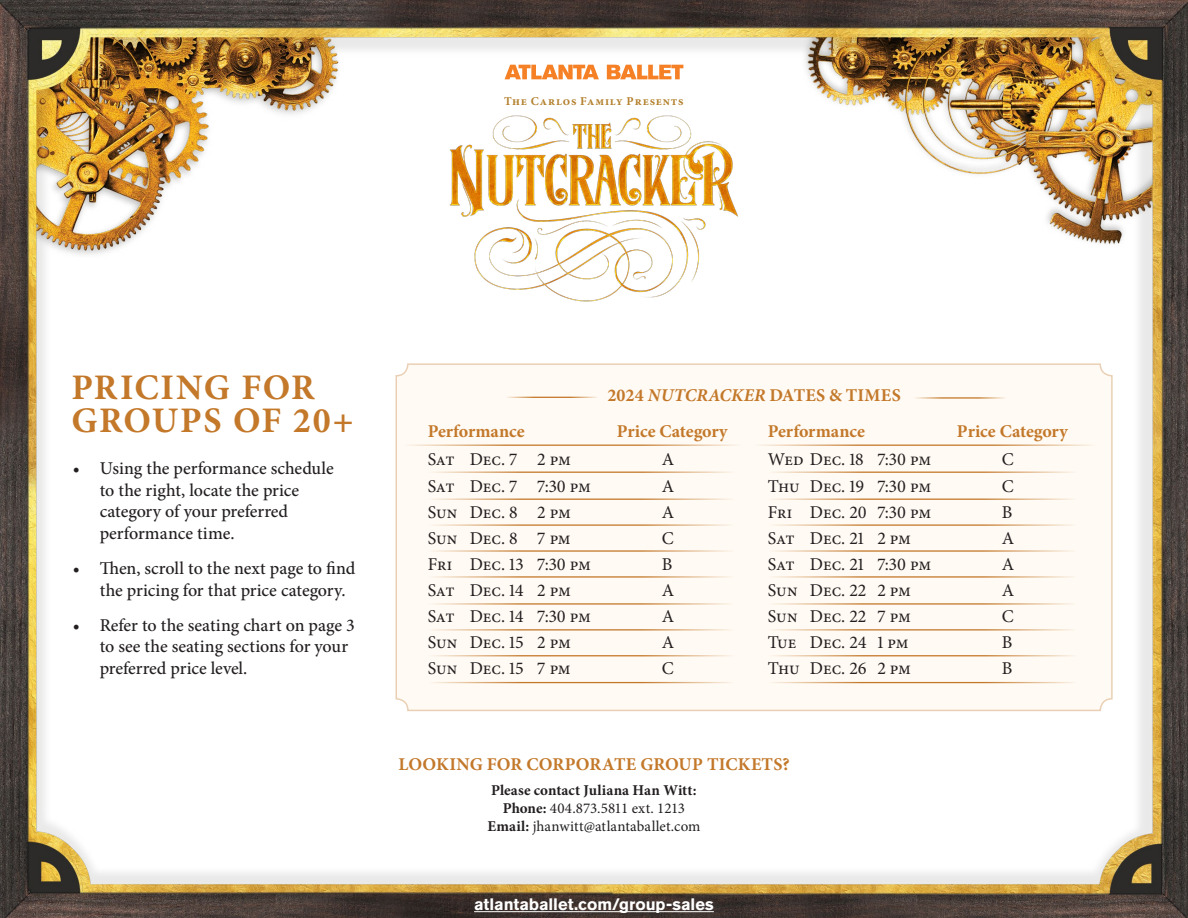
<style>
.page{position:relative;width:1188px;height:918px;background:#fff}
.page>*{position:absolute;margin:0;border:0;box-sizing:border-box;transform-origin:0 0}
.t1{font:700 36px/33px "Minion Pro";letter-spacing:.035em;color:#c3782a}
.t2{font:18px "Minion Pro";letter-spacing:-.005em;color:#231f20}
.t3{font:500 18px/21.6px "Minion Pro";color:#231f20}
.t4{font:700 18px "Minion Pro";letter-spacing:.01em;color:#c3782a}
.t5{font:700 16.5px "Akzidenz Grotesk BE";letter-spacing:-.005em;color:#fff}
.t6{font:15px/18px "Minion Pro";color:#231f20;text-align:center}
.t7{font:700 12px "Minion Pro";letter-spacing:.07em;color:#b3802c}
.s1{font-style:italic}
.s2{font-weight:700}
</style>
<div class="page">
<img style="left:0;top:0;width:1188px;height:918px">
<img style="left:422px;top:112px;width:344px;height:207px">
<div style="left:396px;top:364px;width:716px;height:346px;background:#fffaf3;border-radius:12px"></div>
<div style="left:396px;top:363px;width:717px;height:348px;border:2px solid #c3782a;border-radius:12px"></div>
<hr style="left:427px;top:472px;width:307px;height:1px;background:#c3782a">
<hr style="left:402px;top:445px;width:339px;height:1px;background:#c3782a">
<hr style="left:427px;top:499px;width:307px;height:1px;background:#c3782a">
<hr style="left:427px;top:524px;width:307px;height:2px;background:#c3782a">
<hr style="left:427px;top:550px;width:307px;height:2px;background:#c3782a">
<hr style="left:427px;top:576px;width:307px;height:2px;background:#c3782a">
<hr style="left:427px;top:603px;width:307px;height:2px;background:#c3782a">
<hr style="left:427px;top:629px;width:307px;height:2px;background:#c3782a">
<hr style="left:427px;top:655px;width:307px;height:1px;background:#c3782a">
<hr style="left:427px;top:682px;width:307px;height:1px;background:#c3782a">
<hr style="left:767px;top:472px;width:309px;height:1px;background:#c3782a">
<hr style="left:752px;top:445px;width:343px;height:1px;background:#c3782a">
<hr style="left:767px;top:499px;width:309px;height:1px;background:#c3782a">
<hr style="left:767px;top:524px;width:309px;height:2px;background:#c3782a">
<hr style="left:767px;top:550px;width:309px;height:2px;background:#c3782a">
<hr style="left:767px;top:576px;width:309px;height:2px;background:#c3782a">
<hr style="left:767px;top:603px;width:309px;height:2px;background:#c3782a">
<hr style="left:767px;top:629px;width:309px;height:2px;background:#c3782a">
<hr style="left:767px;top:655px;width:309px;height:1px;background:#c3782a">
<hr style="left:767px;top:682px;width:309px;height:1px;background:#c3782a">
<hr style="left:505px;top:397px;width:93px;height:1px;background:#c3782a">
<hr style="left:913px;top:397px;width:93px;height:2px;background:#c3782a">
<svg style="left:505px;top:65px;width:94px;height:14px"></svg>
<svg style="left:607px;top:65px;width:76px;height:14px"></svg>
<hr style="left:474px;top:911px;width:240px;height:1px;background:#fff">
<p class="t7" style="left:504px;top:92px;width:181px">The Carlos Family Presents</p>
<h1 class="t1" style="left:72px;top:371px;width:284px">PRICING FOR<br>GROUPS OF 20+</h1>
<p class="t3" style="left:100px;top:458px;width:235px;text-indent:-27px">• Using the performance schedule to the right, locate the price category of your preferred performance time.</p>
<p class="t3" style="left:100px;top:558px;width:257px;text-indent:-27px">• Then, scroll to the next page to find the pricing for that price category.</p>
<p class="t3" style="left:100px;top:614px;width:257px;text-indent:-27px">• Refer to the seating chart on page 3 to see the seating sections for your preferred price level.</p>
<p class="t4" style="left:607px;top:382px;width:295px">2024 <span class="s1">NUTCRACKER</span> DATES &amp; TIMES</p>
<p class="t4" style="left:428px;top:419px;width:99px">Performance</p>
<p class="t4" style="left:617px;top:419px;width:113px">Price Category</p>
<p class="t2" style="left:428px;top:448px;width:145px">Sat Dec. 7 2 pm</p>
<p class="t2" style="left:662px;top:448px;width:14px">A</p>
<p class="t2" style="left:428px;top:474px;width:165px">Sat Dec. 7 7:30 pm</p>
<p class="t2" style="left:662px;top:474px;width:14px">A</p>
<p class="t2" style="left:428px;top:500px;width:145px">Sun Dec. 8 2 pm</p>
<p class="t2" style="left:662px;top:500px;width:14px">A</p>
<p class="t2" style="left:428px;top:526px;width:145px">Sun Dec. 8 7 pm</p>
<p class="t2" style="left:662px;top:526px;width:13px">C</p>
<p class="t2" style="left:428px;top:552px;width:165px">Fri Dec. 13 7:30 pm</p>
<p class="t2" style="left:662px;top:552px;width:12px">B</p>
<p class="t2" style="left:428px;top:578px;width:145px">Sat Dec. 14 2 pm</p>
<p class="t2" style="left:662px;top:578px;width:14px">A</p>
<p class="t2" style="left:428px;top:604px;width:165px">Sat Dec. 14 7:30 pm</p>
<p class="t2" style="left:662px;top:604px;width:14px">A</p>
<p class="t2" style="left:428px;top:630px;width:145px">Sun Dec. 15 2 pm</p>
<p class="t2" style="left:662px;top:630px;width:14px">A</p>
<p class="t2" style="left:428px;top:656px;width:145px">Sun Dec. 15 7 pm</p>
<p class="t2" style="left:662px;top:656px;width:13px">C</p>
<p class="t4" style="left:768px;top:419px;width:99px">Performance</p>
<p class="t4" style="left:957px;top:419px;width:113px">Price Category</p>
<p class="t2" style="left:768px;top:448px;width:165px">Wed Dec. 18 7:30 pm</p>
<p class="t2" style="left:1002px;top:448px;width:13px">C</p>
<p class="t2" style="left:768px;top:474px;width:165px">Thu Dec. 19 7:30 pm</p>
<p class="t2" style="left:1002px;top:474px;width:13px">C</p>
<p class="t2" style="left:768px;top:500px;width:165px">Fri Dec. 20 7:30 pm</p>
<p class="t2" style="left:1002px;top:500px;width:12px">B</p>
<p class="t2" style="left:768px;top:526px;width:145px">Sat Dec. 21 2 pm</p>
<p class="t2" style="left:1002px;top:526px;width:14px">A</p>
<p class="t2" style="left:768px;top:552px;width:165px">Sat Dec. 21 7:30 pm</p>
<p class="t2" style="left:1002px;top:552px;width:14px">A</p>
<p class="t2" style="left:768px;top:578px;width:145px">Sun Dec. 22 2 pm</p>
<p class="t2" style="left:1002px;top:578px;width:14px">A</p>
<p class="t2" style="left:768px;top:604px;width:145px">Sun Dec. 22 7 pm</p>
<p class="t2" style="left:1002px;top:604px;width:13px">C</p>
<p class="t2" style="left:768px;top:630px;width:142px">Tue Dec. 24 1 pm</p>
<p class="t2" style="left:1002px;top:630px;width:12px">B</p>
<p class="t2" style="left:768px;top:656px;width:145px">Thu Dec. 26 2 pm</p>
<p class="t2" style="left:1002px;top:656px;width:12px">B</p>
<p class="t4" style="left:398px;top:752px;width:393px">LOOKING FOR CORPORATE GROUP TICKETS?</p>
<p class="t6" style="left:487px;top:781px;width:215px"><span class="s2">Please contact Juliana Han Witt:<br>Phone:</span> 404.873.5811 ext. 1213<br><span class="s2">Email:</span> jhanwitt@atlantaballet.com</p>
<p class="t5" style="left:474px;top:895px;width:241px">atlantaballet.com/group-sales</p>
</div>
